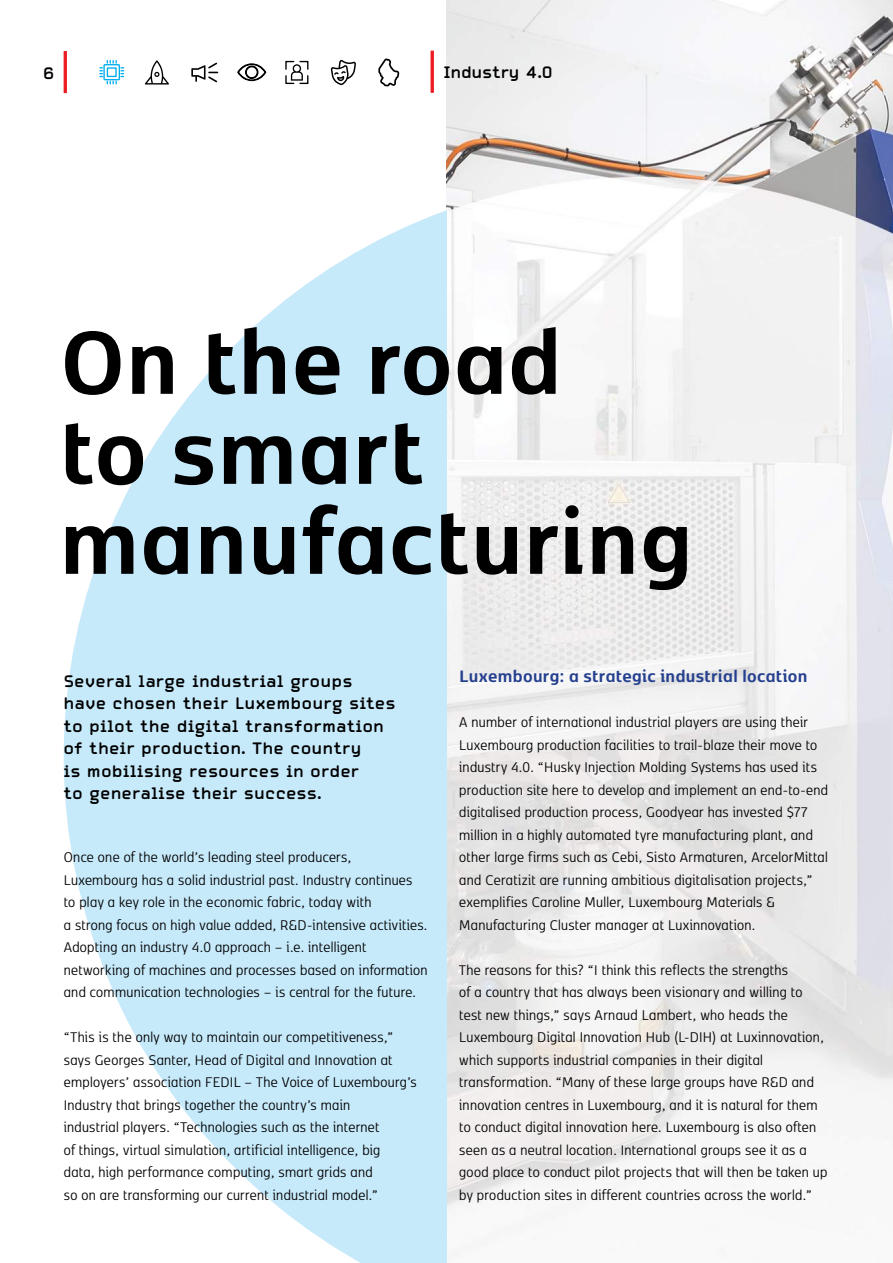
<style>
.page{position:relative;width:893px;height:1263px;background:#fff}
.page>*{position:absolute;margin:0;border:0;box-sizing:border-box;transform-origin:0 0}
.t1{font:700 105px/90px "Kobenhavn CS";letter-spacing:.015em;color:#000}
.t2{font:700 19.5px "Kobenhavn CS";letter-spacing:.02em;color:#25408f}
.t3{font:16.5px/22.5px "Kobenhavn CS";letter-spacing:.02em;color:#000}
.t4{font:700 16.5px/22.5px "Automate OT";letter-spacing:.02em;color:#000}
.t5{font:700 16.5px "Automate OT";color:#000}
</style>
<div class="page">
<hr style="left:431px;top:51px;width:3px;height:42px;background:#ed1d24">
<img style="left:446px;top:0;width:447px;height:1263px">
<svg style="left:64px;top:210px;width:382px;height:1053px;fill:#c7eafb"></svg>
<hr style="left:64px;top:51px;width:3px;height:42px;background:#ed1d24">
<svg style="left:145px;top:60px;width:24px;height:25px"></svg>
<svg style="left:331px;top:60px;width:25px;height:25px"></svg>
<svg style="left:285px;top:61px;width:23px;height:23px"></svg>
<svg style="left:378px;top:59px;width:21px;height:27px"></svg>
<svg style="left:191px;top:63px;width:27px;height:19px"></svg>
<svg style="left:100px;top:61px;width:24px;height:23px"></svg>
<svg style="left:237px;top:63px;width:30px;height:18px"></svg>
<p class="t4" style="left:43px;top:62px;width:13px">6</p>
<p class="t5" style="left:443px;top:61px;width:111px">Industry 4.0</p>
<h1 class="t1" style="left:60px;top:308px;width:634px">On the road<br>to smart manufacturing</h1>
<p class="t4" style="left:64px;top:669px;width:333px">Several large industrial groups have chosen their Luxembourg sites to pilot the digital transformation of their production. The country<br>is mobilising resources in order<br>to generalise their success.</p>
<p class="t3" style="left:64px;top:845px;width:365px">Once one of the world’s leading steel producers, Luxembourg has a solid industrial past. Industry continues to play a key role in the economic fabric, today with<br>a strong focus on high value added, R&amp;D-intensive activities.<br>Adopting an industry 4.0 approach – i.e. intelligent networking of machines and processes based on information and communication technologies – is central for the future.</p>
<p class="t3" style="left:64px;top:1025px;width:355px">“This is the only way to maintain our competitiveness,” says Georges Santer, Head of Digital and Innovation at employers’ association FEDIL – The Voice of Luxembourg’s Industry that brings together the country’s main<br>industrial players. “Technologies such as the internet<br>of things, virtual simulation, artificial intelligence, big<br>data, high performance computing, smart grids and<br>so on are transforming our current industrial model.”</p>
<p class="t2" style="left:459px;top:662px;width:350px">Luxembourg: a strategic industrial location</p>
<p class="t3" style="left:459px;top:710px;width:370px">A number of international industrial players are using their Luxembourg production facilities to trail-blaze their move to industry 4.0. “Husky Injection Molding Systems has used its production site here to develop and implement an end-to-end digitalised production process, Goodyear has invested $77 million in a highly automated tyre manufacturing plant, and other large firms such as Cebi, Sisto Armaturen, ArcelorMittal and Ceratizit are running ambitious digitalisation projects,” exemplifies Caroline Muller, Luxembourg Materials &amp; Manufacturing Cluster manager at Luxinnovation.</p>
<p class="t3" style="left:459px;top:957px;width:370px">The reasons for this? “I think this reflects the strengths<br>of a country that has always been visionary and willing to test new things,” says Arnaud Lambert, who heads the Luxembourg Digital Innovation Hub (L-DIH) at Luxinnovation, which supports industrial companies in their digital transformation. “Many of these large groups have R&amp;D and innovation centres in Luxembourg, and it is natural for them to conduct digital innovation here. Luxembourg is also often seen as a neutral location. International groups see it as a good place to conduct pilot projects that will then be taken up by production sites in different countries across the world.”</p>
</div>
